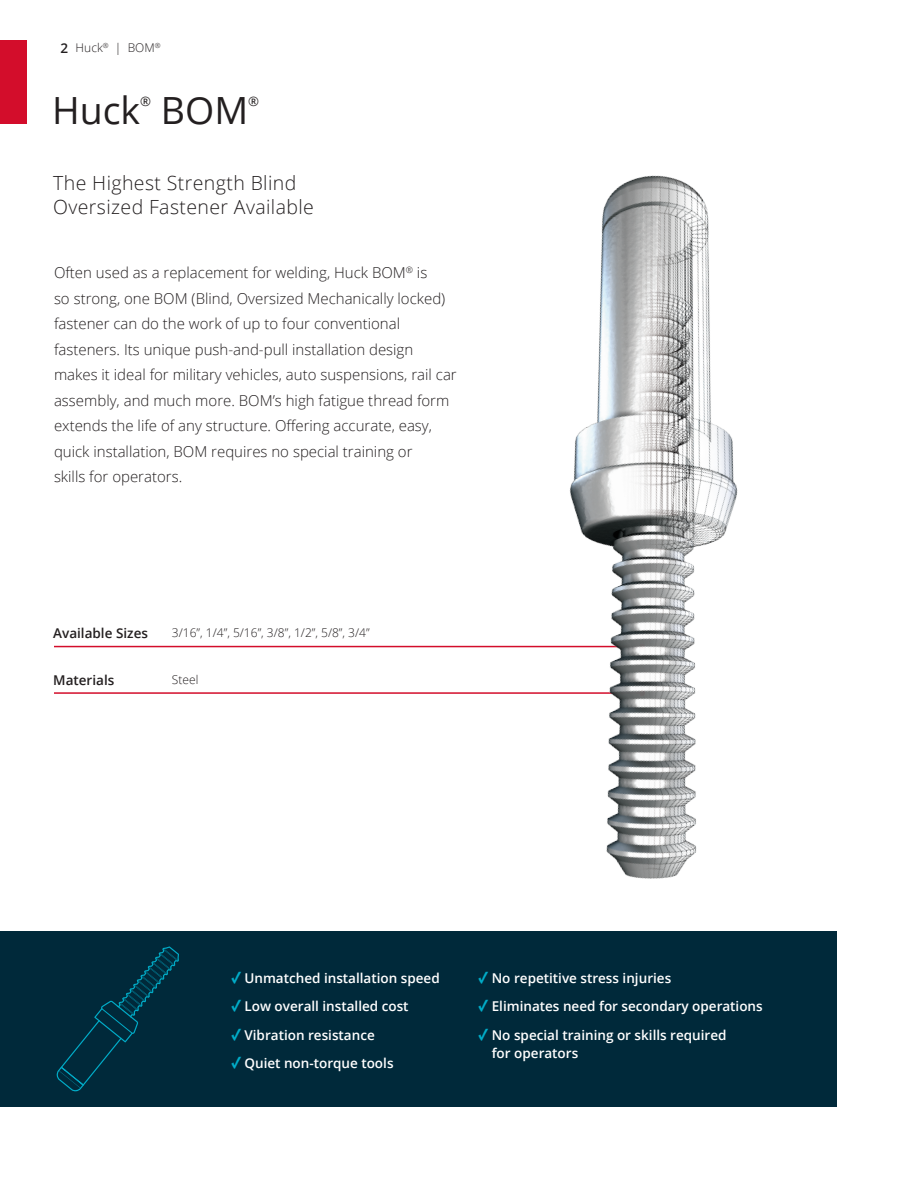
<style>
.page{position:relative;width:918px;height:1188px;background:#fff}
.page>*{position:absolute;margin:0;border:0;box-sizing:border-box;transform-origin:0 0}
.t1{font:37.5px "Open Sans";color:#231f20}
.Subhead{font:300 19.5px/23.4px "Open Sans";letter-spacing:.02em;color:#231f20}
.Body_copy{font:300 15px/25.5px "Open Sans";color:#231f20}
.Numbered_List{font:600 13.5px/18px "Open Sans";color:#fff}
.t2{font:600 13.5px "Open Sans";color:#231f20}
.t3{font:13.05px "Open Sans";color:#231f20}
.t4{font:300 12px "Open Sans";color:#231f20}
.s1{font-weight:600;font-size:13.5px}
.s2{font-family:"Acumin Pro Cond";font-weight:900;font-size:16.5px;color:#00acc8}
</style>
<div class="page">
<hr style="left:54px;top:692px;width:588px;height:2px;background:#d30d2b">
<hr style="left:54px;top:646px;width:588px;height:1px;background:#d30d2b">
<div style="left:0;top:932px;width:837px;height:175px;background:#00293a"></div>
<svg style="left:57px;top:946px;width:122px;height:145px"></svg>
<img style="left:398px;top:175px;width:439px;height:757px">
<div style="left:0;top:40px;width:27px;height:84px;background:#d30d2b"></div>
<p class="t4" style="left:60px;top:40px;width:102px"><span class="s1">2</span> Huck<sup>®</sup> | BOM<sup>®</sup></p>
<p class="t1" style="left:52px;top:84px;width:90px">Huck</p>
<p class="t3" style="left:140px;top:92px;width:12px">®</p>
<p class="t1" style="left:161px;top:84px;width:89px">BOM</p>
<p class="t3" style="left:248px;top:92px;width:12px">®</p>
<p class="Subhead" style="left:53px;top:171px;width:262px">The Highest Strength Blind<br>Oversized Fastener Available</p>
<p class="Body_copy" style="left:54px;top:260px;width:404px">Often used as a replacement for welding, Huck BOM<sup>®</sup> is<br>so strong, one BOM (Blind, Oversized Mechanically locked) fastener can do the work of up to four conventional fasteners. Its unique push-and-pull installation design makes it ideal for military vehicles, auto suspensions, rail car assembly, and much more. BOM’s high fatigue thread form extends the life of any structure. Offering accurate, easy, quick installation, BOM requires no special training or<br>skills for operators.</p>
<p class="t2" style="left:53px;top:624px;width:96px">Available Sizes</p>
<p class="t4" style="left:172px;top:625px;width:199px">3/16”, 1/4”, 5/16”, 3/8”, 1/2”, 5/8”, 3/4”</p>
<p class="t2" style="left:53px;top:671px;width:63px">Materials</p>
<p class="t4" style="left:172px;top:672px;width:28px">Steel</p>
<p class="Numbered_List" style="left:231px;top:968px;width:210px"><span class="s2">✓</span> Unmatched installation speed</p>
<p class="Numbered_List" style="left:231px;top:997px;width:179px"><span class="s2">✓</span> Low overall installed cost</p>
<p class="Numbered_List" style="left:231px;top:1026px;width:145px"><span class="s2">✓</span> Vibration resistance</p>
<p class="Numbered_List" style="left:231px;top:1054px;width:164px"><span class="s2">✓</span> Quiet non-torque tools</p>
<p class="Numbered_List" style="left:478px;top:969px;width:195px"><span class="s2">✓</span> No repetitive stress injuries</p>
<p class="Numbered_List" style="left:478px;top:997px;width:286px"><span class="s2">✓</span> Eliminates need for secondary operations</p>
<p class="Numbered_List" style="left:492px;top:1026px;width:236px;text-indent:-14px"><span class="s2">✓</span> No special training or skills required for operators</p>
</div>
